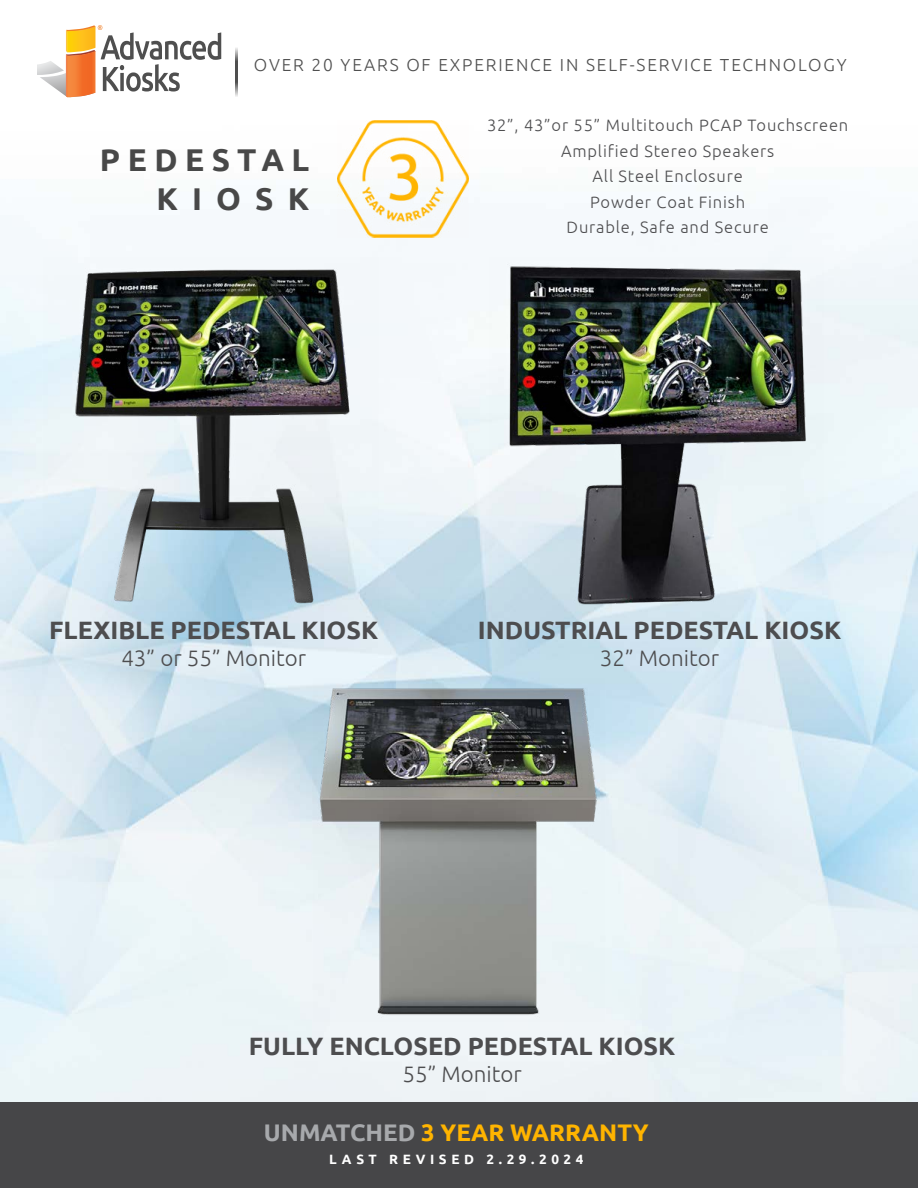
<style>
.page{position:relative;width:918px;height:1188px;background:#fff}
.page>*{position:absolute;margin:0;border:0;box-sizing:border-box;transform-origin:0 0}
.t1{font:700 31.5px/39px "Ubuntu";letter-spacing:.24em;color:#484848;text-align:right}
.t2{font:700 25.05px "Ubuntu";color:#4d4d4f}
.t3{font:700 24px "Ubuntu";color:#ffb400}
.t4{font:300 22.35px "Ubuntu";color:#4d4d4f}
.t5{font:300 17.4px "Ubuntu";letter-spacing:.105em;color:#4f4f4f}
.t6{font:300 16.5px/25.5px "Ubuntu";letter-spacing:.05em;color:#4d4d4f;text-align:center}
.t7{font:700 13.5px "Ubuntu";letter-spacing:.34em;color:#fff}
.s1{color:#a7a9ac}
</style>
<div class="page">
<img style="left:0;top:32px;width:918px;height:1071px">
<svg style="left:37px;top:25px;width:184px;height:72px"></svg>
<svg style="left:236px;top:46px;width:1px;height:51px"></svg>
<img style="left:338px;top:114px;width:131px;height:130px">
<div style="left:0;top:1103px;width:918px;height:85px;background:#464648"></div>
<img style="left:314px;top:678px;width:290px;height:343px">
<img style="left:43px;top:258px;width:335px;height:351px">
<img style="left:489px;top:258px;width:335px;height:351px">
<p class="t5" style="left:254px;top:55px;width:594px">OVER 20 YEARS OF EXPERIENCE IN SELF-SERVICE TECHNOLOGY</p>
<h1 class="t1" style="left:100px;top:139px;width:211px">PEDESTAL<br>KIOSK</h1>
<p class="t6" style="left:487px;top:112px;width:363px">32”, 43”or 55” Multitouch PCAP Touchscreen<br>Amplified Stereo Speakers<br>All Steel Enclosure<br>Powder Coat Finish<br>Durable, Safe and Secure</p>
<h2 class="t2" style="left:49px;top:615px;width:330px">FLEXIBLE PEDESTAL KIOSK</h2>
<h3 class="t4" style="left:121px;top:644px;width:186px">43” or 55” Monitor</h3>
<h2 class="t2" style="left:478px;top:615px;width:365px">INDUSTRIAL PEDESTAL KIOSK</h2>
<h3 class="t4" style="left:600px;top:644px;width:121px">32” Monitor</h3>
<h2 class="t2" style="left:249px;top:1031px;width:428px">FULLY ENCLOSED PEDESTAL KIOSK</h2>
<h3 class="t4" style="left:403px;top:1061px;width:121px">55” Monitor</h3>
<h3 class="t3" style="left:264px;top:1118px;width:386px"><span class="s1">UNMATCHED</span> 3 YEAR WARRANTY</h3>
<p class="t7" style="left:329px;top:1151px;width:256px">LAST REVISED 2.29.2024</p>
</div>
